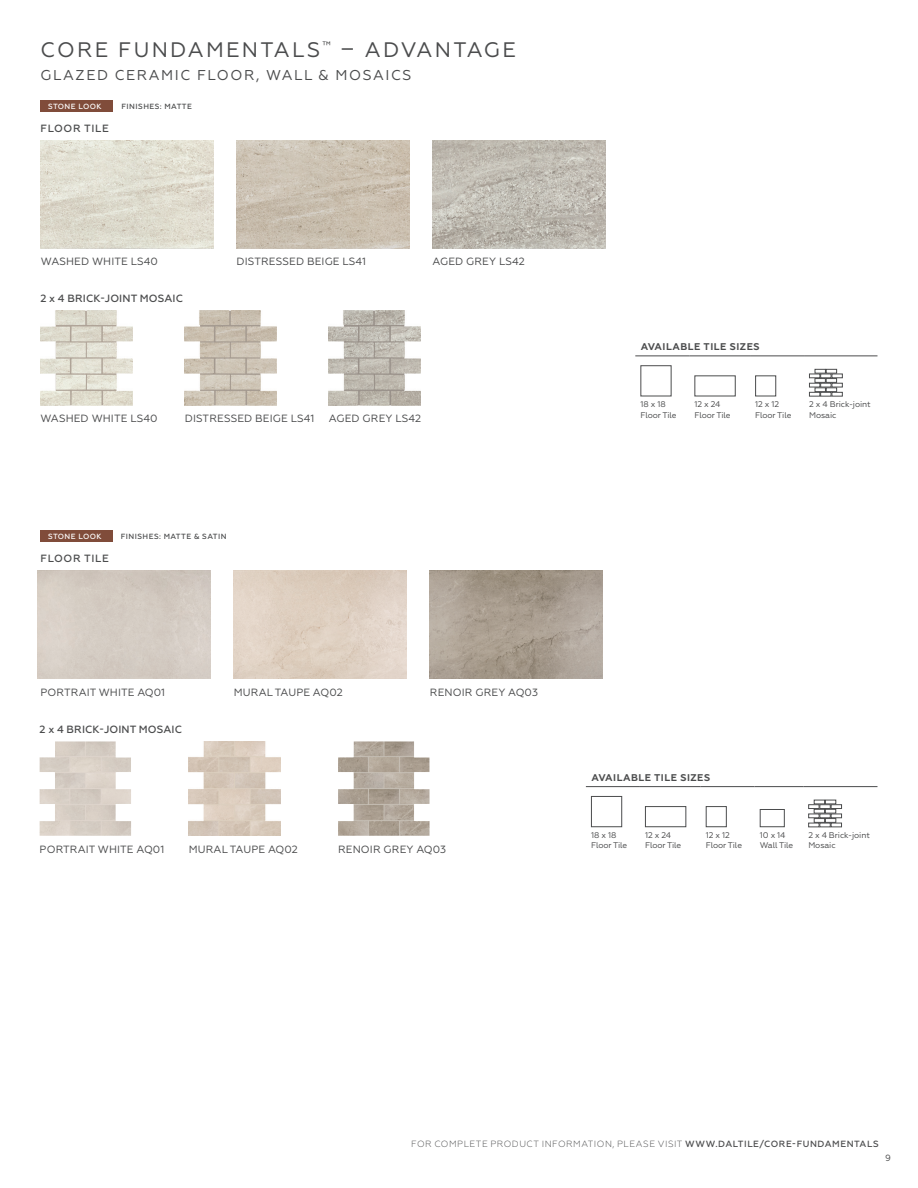
<style>
.page{position:relative;width:918px;height:1188px;background:#fff}
.page>*{position:absolute;margin:0;border:0;box-sizing:border-box;transform-origin:0 0}
.t1{font:21px "Geometria";letter-spacing:.11em;color:#4b4c4d}
.t2{font:14.25px "Geometria";letter-spacing:.11em;color:#4b4c4d}
.t3{font:10.5px "Geometria";letter-spacing:.01em;color:#4b4c4d}
.t4{font:500 10.5px "Geometria";letter-spacing:.01em;color:#4b4c4d}
.t5{font:500 10.5px "Geometria";letter-spacing:.06em;color:#4b4c4d}
.t6{font:700 9.75px "Geometria";letter-spacing:.05em;color:#4b4c4d}
.t7{font:300 9px "Geometria";letter-spacing:.055em;color:#4b4c4d}
.t8{font:9px "Geometria";color:#4b4c4d}
.t9{font:8.25px/10.5px "Geometria";letter-spacing:-.01em;color:#4b4c4d}
.t10{font:500 7.5px "Geometria";letter-spacing:.06em;color:#4b4c4d}
.t11{font:500 7.5px "Geometria";letter-spacing:.06em;color:#fff}
.s1{font-weight:500}
</style>
<div class="page">
<img style="left:40px;top:141px;width:173px;height:108px">
<img style="left:236px;top:141px;width:173px;height:108px">
<img style="left:433px;top:141px;width:172px;height:108px">
<div style="left:40px;top:100px;width:73px;height:12px;background:#804c3a"></div>
<img style="left:329px;top:311px;width:91px;height:94px">
<img style="left:185px;top:311px;width:91px;height:94px">
<img style="left:41px;top:311px;width:91px;height:94px">
<hr style="left:635px;top:356px;width:54px;height:1px;background:#4b4c4d">
<hr style="left:689px;top:356px;width:61px;height:1px;background:#4b4c4d">
<hr style="left:750px;top:356px;width:54px;height:1px;background:#4b4c4d">
<hr style="left:804px;top:356px;width:73px;height:1px;background:#4b4c4d">
<div style="left:755px;top:375px;width:21px;height:21px;background:#fff;border:1px solid #4b4c4d"></div>
<svg style="left:809px;top:369px;width:34px;height:28px"></svg>
<img style="left:234px;top:571px;width:173px;height:108px">
<img style="left:430px;top:571px;width:173px;height:108px">
<img style="left:338px;top:741px;width:92px;height:95px">
<img style="left:189px;top:741px;width:91px;height:95px">
<img style="left:40px;top:741px;width:91px;height:95px">
<div style="left:40px;top:530px;width:73px;height:12px;background:#804c3a"></div>
<hr style="left:586px;top:786px;width:54px;height:1px;background:#4b4c4d">
<hr style="left:640px;top:786px;width:61px;height:1px;background:#4b4c4d">
<hr style="left:701px;top:786px;width:54px;height:1px;background:#4b4c4d">
<hr style="left:755px;top:786px;width:48px;height:1px;background:#4b4c4d">
<hr style="left:803px;top:786px;width:75px;height:1px;background:#4b4c4d">
<div style="left:591px;top:796px;width:31px;height:31px;background:#fff;border:1px solid #4b4c4d"></div>
<div style="left:645px;top:806px;width:41px;height:21px;background:#fff;border:1px solid #4b4c4d"></div>
<div style="left:706px;top:806px;width:21px;height:21px;background:#fff;border:1px solid #4b4c4d"></div>
<div style="left:760px;top:809px;width:25px;height:18px;background:#fff;border:1px solid #4b4c4d"></div>
<svg style="left:808px;top:800px;width:34px;height:27px"></svg>
<h1 class="t1" style="left:41px;top:37px;width:477px">CORE FUNDAMENTALS<sup>™</sup> – ADVANTAGE</h1>
<h2 class="t2" style="left:41px;top:67px;width:372px">GLAZED CERAMIC FLOOR, WALL &amp; MOSAICS</h2>
<p class="t11" style="left:48px;top:102px;width:55px">STONE LOOK</p>
<p class="t10" style="left:121px;top:102px;width:72px">FINISHES: MATTE</p>
<p class="t5" style="left:41px;top:122px;width:70px">FLOOR TILE</p>
<p class="t3" style="left:41px;top:256px;width:118px">WASHED WHITE LS40</p>
<p class="t3" style="left:237px;top:256px;width:131px">DISTRESSED BEIGE LS41</p>
<p class="t3" style="left:433px;top:256px;width:94px">AGED GREY LS42</p>
<p class="t4" style="left:40px;top:292px;width:144px">2 x 4 BRICK-JOINT MOSAIC</p>
<p class="t3" style="left:41px;top:412px;width:118px">WASHED WHITE LS40</p>
<p class="t3" style="left:185px;top:412px;width:131px">DISTRESSED BEIGE LS41</p>
<p class="t3" style="left:329px;top:413px;width:94px">AGED GREY LS42</p>
<p class="t11" style="left:48px;top:532px;width:55px">STONE LOOK</p>
<p class="t10" style="left:121px;top:532px;width:107px">FINISHES: MATTE &amp; SATIN</p>
<p class="t5" style="left:41px;top:552px;width:70px">FLOOR TILE</p>
<p class="t3" style="left:41px;top:686px;width:126px">PORTRAIT WHITE AQ01</p>
<p class="t3" style="left:234px;top:686px;width:110px">MURAL TAUPE AQ02</p>
<p class="t3" style="left:430px;top:686px;width:110px">RENOIR GREY AQ03</p>
<p class="t4" style="left:40px;top:723px;width:144px">2 x 4 BRICK-JOINT MOSAIC</p>
<p class="t3" style="left:40px;top:843px;width:126px">PORTRAIT WHITE AQ01</p>
<p class="t3" style="left:189px;top:843px;width:111px">MURAL TAUPE AQ02</p>
<p class="t3" style="left:338px;top:843px;width:110px">RENOIR GREY AQ03</p>
<p class="t6" style="left:641px;top:341px;width:120px">AVAILABLE TILE SIZES</p>
<p class="t9" style="left:640px;top:399px;width:38px">18 x 18<br>Floor Tile</p>
<p class="t9" style="left:694px;top:399px;width:38px">12 x 24<br>Floor Tile</p>
<p class="t9" style="left:755px;top:399px;width:38px">12 x 12<br>Floor Tile</p>
<p class="t9" style="left:809px;top:399px;width:63px">2 x 4 Brick-joint<br>Mosaic</p>
<p class="t6" style="left:591px;top:772px;width:120px">AVAILABLE TILE SIZES</p>
<p class="t9" style="left:591px;top:830px;width:38px">18 x 18<br>Floor Tile</p>
<p class="t9" style="left:645px;top:830px;width:38px">12 x 24<br>Floor Tile</p>
<p class="t9" style="left:706px;top:830px;width:38px">12 x 12<br>Floor Tile</p>
<p class="t9" style="left:760px;top:830px;width:35px">10 x 14<br>Wall Tile</p>
<p class="t9" style="left:808px;top:830px;width:63px">2 x 4 Brick-joint<br>Mosaic</p>
<p class="t7" style="left:411px;top:1139px;width:469px">FOR COMPLETE PRODUCT INFORMATION, PLEASE VISIT <span class="s1">WWW.DALTILE/CORE-FUNDAMENTALS</span></p>
<p class="t8" style="left:885px;top:1153px;width:7px">9</p>
</div>
